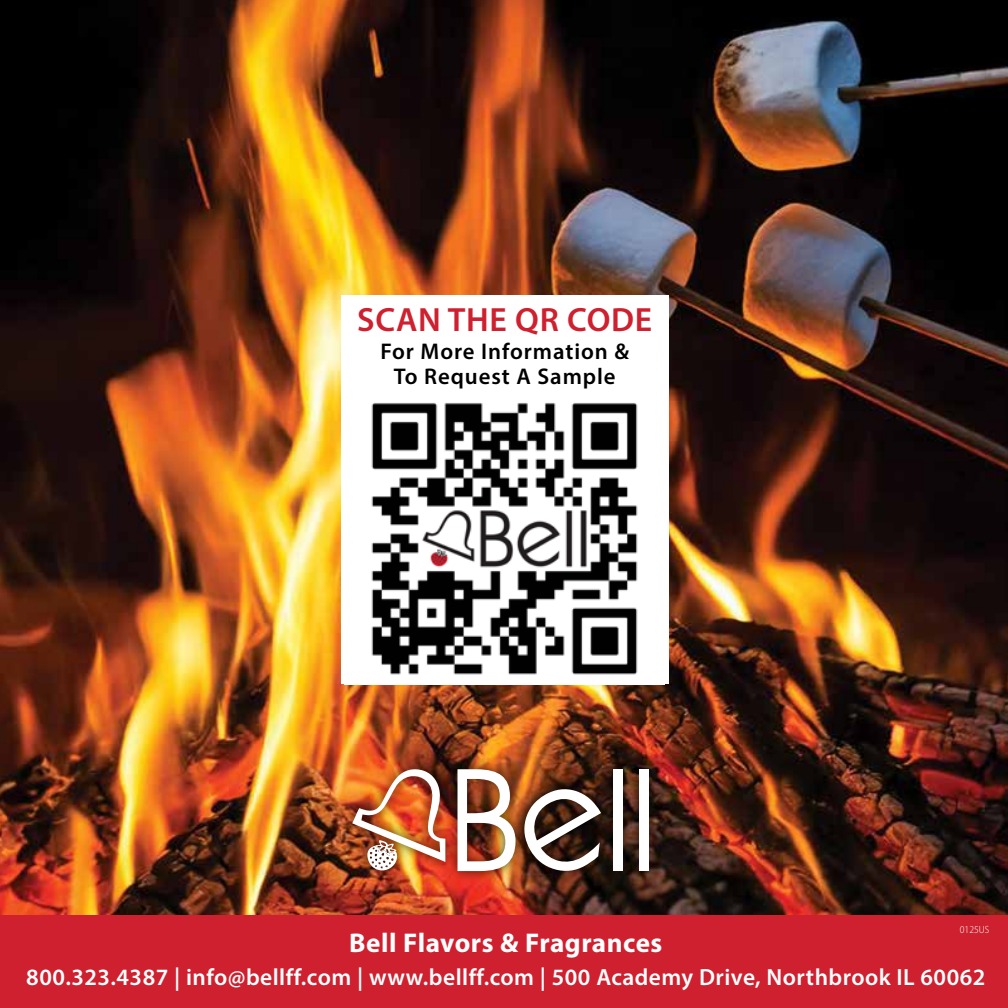
<style>
.page{position:relative;width:1008px;height:1008px;background:#fff}
.page>*{position:absolute;margin:0;border:0;box-sizing:border-box;transform-origin:0 0}
.t1{font:600 33.77px "Myriad Pro";letter-spacing:.02em;color:#ce202f}
.t2{font:700 27.12px "Myriad Pro";letter-spacing:.02em;color:#fff}
.t3{font:600 23.45px "Myriad Pro";letter-spacing:.02em;color:#fff}
.t4{font:600 22.75px/25px "Myriad Pro";letter-spacing:.04em;color:#000;text-align:center}
.t5{font:300 semi-condensed 10.5px "Myriad Pro";color:#fff}
</style>
<div class="page">
<img style="left:0;top:0;width:1008px;height:916px">
<div style="left:0;top:916px;width:1008px;height:92px;background:#ce202f"></div>
<div style="left:342px;top:758px;width:318px;height:124px;background:#000;opacity:.75"></div>
<img style="left:352px;top:767px;width:93px;height:104px">
<div style="left:639px;top:769px;width:10px;height:102px;background:#fff"></div>
<div style="left:613px;top:769px;width:10px;height:102px;background:#fff"></div>
<img style="left:457px;top:769px;width:59px;height:102px">
<svg style="left:523px;top:788px;width:78px;height:84px"></svg>
<div style="left:341px;top:295px;width:328px;height:389px;background:#fff"></div>
<img style="left:371px;top:403px;width:267px;height:272px">
<h1 class="t1" style="left:357px;top:298px;width:297px">SCAN THE QR CODE</h1>
<p class="t4" style="left:380px;top:338px;width:250px">For More Information &amp;<br>To Request A Sample</p>
<p class="t5" style="left:960px;top:923px;width:31px">0125US</p>
<p class="t2" style="left:349px;top:925px;width:315px">Bell Flavors &amp; Fragrances</p>
<p class="t3" style="left:26px;top:962px;width:961px">800.323.4387 | info@bellff.com | www.bellff.com | 500 Academy Drive, Northbrook IL 60062</p>
</div>
